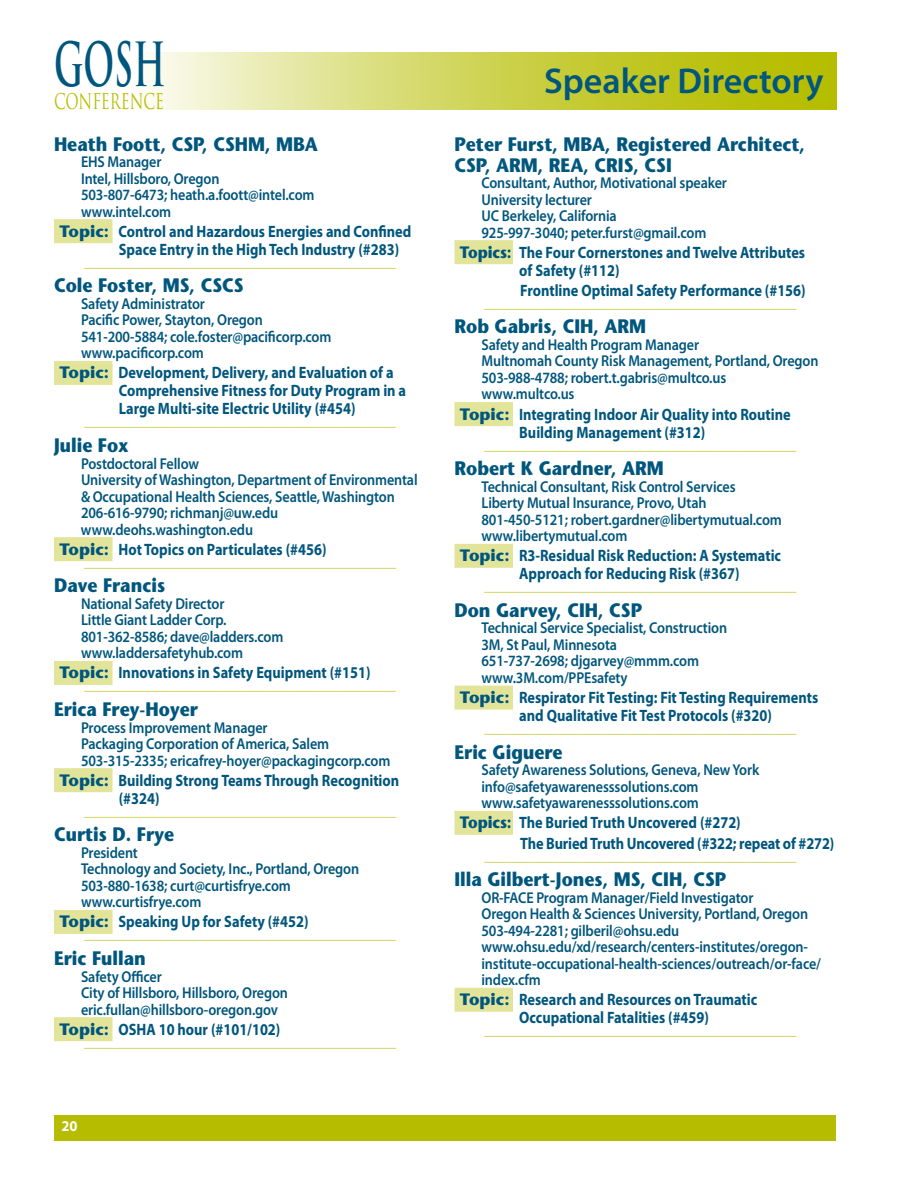
<style>
.page{position:relative;width:918px;height:1188px;background:#fff}
.page>*{position:absolute;margin:0;border:0;box-sizing:border-box;transform-origin:0 0}
.t1{font:700 59.25px "Trajan Pro";color:#00567d;scale:.56 1}
.t2{font:600 36px "Myriad Pro";color:#00567d}
.t3{font:21.15px "Trajan Pro";color:#b6bd00;scale:.69 1}
.t4{font:700 19.5px/21px "Stone Sans";color:#00567d;scale:.9 1}
.t5{font:700 16.5px/18px "Myriad Pro";color:#00567d;scale:.87 1}
.t6{font:600 15.75px/16.5px "Myriad Pro";letter-spacing:-.01em;color:#00567d;scale:.9 1}
.t7{font:700 15px "Myriad Pro";color:#fff}
.t8{font:12px "Book Antiqua";color:#b6bd00}
.s1{font-family:"Stone Sans"}
</style>
<div class="page">
<div style="left:55px;top:1116px;width:781px;height:25px;background:#b6bd00"></div>
<svg style="left:146px;top:52px;width:691px;height:57px"></svg>
<div style="left:54px;top:219px;width:58px;height:24px;background:#e2e599"></div>
<div style="left:54px;top:361px;width:58px;height:24px;background:#e2e599"></div>
<div style="left:54px;top:537px;width:58px;height:24px;background:#e2e599"></div>
<div style="left:54px;top:661px;width:58px;height:24px;background:#e2e599"></div>
<div style="left:54px;top:768px;width:58px;height:24px;background:#e2e599"></div>
<div style="left:54px;top:910px;width:58px;height:24px;background:#e2e599"></div>
<div style="left:54px;top:1017px;width:58px;height:24px;background:#e2e599"></div>
<div style="left:454px;top:240px;width:59px;height:24px;background:#e2e599"></div>
<div style="left:454px;top:402px;width:59px;height:24px;background:#e2e599"></div>
<div style="left:454px;top:544px;width:59px;height:24px;background:#e2e599"></div>
<div style="left:454px;top:686px;width:59px;height:24px;background:#e2e599"></div>
<div style="left:454px;top:811px;width:59px;height:24px;background:#e2e599"></div>
<div style="left:454px;top:988px;width:59px;height:24px;background:#e2e599"></div>
<h1 class="t1" style="left:54px;top:28px;width:201px">GOSH</h1>
<h3 class="t3" style="left:54px;top:88px;width:161px">CONFERENCE</h3>
<p class="t4" style="left:54px;top:133px;width:295px">Heath Foott, CSP, CSHM, MBA</p>
<p class="t6" style="left:81px;top:154px;width:261px">EHS Manager<br>Intel, Hillsboro, Oregon<br>503-807-6473; heath.a.foott@intel.com www.intel.com</p>
<p class="t5" style="left:119px;top:222px;width:338px;text-indent:-59px"><span class="s1">Topic:</span> Control and Hazardous Energies and Confined<br>Space Entry in the High Tech Industry (#283)</p>
<p class="t8" style="left:84px;top:255px;width:313px">____________________________________________________</p>
<p class="t4" style="left:54px;top:275px;width:212px">Cole Foster, MS, CSCS</p>
<p class="t6" style="left:81px;top:296px;width:280px">Safety Administrator<br>Pacific Power, Stayton, Oregon<br>541-200-5884; cole.foster@pacificorp.com www.pacificorp.com</p>
<p class="t5" style="left:119px;top:364px;width:332px;text-indent:-59px"><span class="s1">Topic:</span> Development, Delivery, and Evaluation of a<br>Comprehensive Fitness for Duty Program in a<br>Large Multi-site Electric Utility (#454)</p>
<p class="t8" style="left:84px;top:415px;width:313px">____________________________________________________</p>
<p class="t4" style="left:54px;top:434px;width:84px">Julie Fox</p>
<p class="t6" style="left:81px;top:455px;width:376px">Postdoctoral Fellow<br>University of Washington, Department of Environmental &amp; Occupational Health Sciences, Seattle, Washington 206-616-9790; richmanj@uw.edu www.deohs.washington.edu</p>
<p class="t5" style="left:59px;top:540px;width:309px"><span class="s1">Topic:</span> Hot Topics on Particulates (#456)</p>
<p class="t8" style="left:84px;top:555px;width:313px">____________________________________________________</p>
<p class="t4" style="left:54px;top:575px;width:125px">Dave Francis</p>
<p class="t6" style="left:81px;top:596px;width:226px">National Safety Director<br>Little Giant Ladder Corp.<br>801-362-8586; dave@ladders.com www.laddersafetyhub.com</p>
<p class="t5" style="left:59px;top:664px;width:359px"><span class="s1">Topic:</span> Innovations in Safety Equipment (#151)</p>
<p class="t8" style="left:84px;top:679px;width:313px">____________________________________________________</p>
<p class="t4" style="left:54px;top:698px;width:162px">Erica Frey-Hoyer</p>
<p class="t6" style="left:81px;top:719px;width:345px">Process Improvement Manager<br>Packaging Corporation of America, Salem<br>503-315-2335; ericafrey-hoyer@packagingcorp.com</p>
<p class="t5" style="left:119px;top:771px;width:324px;text-indent:-59px"><span class="s1">Topic:</span> Building Strong Teams Through Recognition (#324)</p>
<p class="t8" style="left:84px;top:804px;width:313px">____________________________________________________</p>
<p class="t4" style="left:54px;top:824px;width:135px">Curtis D. Frye</p>
<p class="t6" style="left:81px;top:845px;width:311px">President<br>Technology and Society, Inc., Portland, Oregon<br>503-880-1638; curt@curtisfrye.com www.curtisfrye.com</p>
<p class="t5" style="left:59px;top:913px;width:288px"><span class="s1">Topic:</span> Speaking Up for Safety (#452)</p>
<p class="t8" style="left:84px;top:928px;width:313px">____________________________________________________</p>
<p class="t4" style="left:54px;top:947px;width:103px">Eric Fullan</p>
<p class="t6" style="left:81px;top:968px;width:231px">Safety Officer<br>City of Hillsboro, Hillsboro, Oregon eric.fullan@hillsboro-oregon.gov</p>
<p class="t5" style="left:59px;top:1020px;width:256px"><span class="s1">Topic:</span> OSHA 10 hour (#101/102)</p>
<p class="t8" style="left:84px;top:1035px;width:313px">____________________________________________________</p>
<p class="t7" style="left:62px;top:1118px;width:18px">20</p>
<h2 class="t2" style="left:544px;top:61px;width:281px">Speaker Directory</h2>
<p class="t4" style="left:454px;top:133px;width:391px">Peter Furst, MBA, Registered Architect,<br>CSP, ARM, REA, CRIS, CSI</p>
<p class="t6" style="left:482px;top:175px;width:274px">Consultant, Author, Motivational speaker<br>University lecturer<br>UC Berkeley, California<br>925-997-3040; peter.furst@gmail.com</p>
<p class="t5" style="left:519px;top:243px;width:330px;text-indent:-59px"><span class="s1">Topics:</span> The Four Cornerstones and Twelve Attributes of Safety (#112)</p>
<p class="t5" style="left:520px;top:282px;width:330px">Frontline Optimal Safety Performance (#156)</p>
<p class="t8" style="left:484px;top:296px;width:313px">____________________________________________________</p>
<p class="t4" style="left:454px;top:316px;width:215px">Rob Gabris, CIH, ARM</p>
<p class="t6" style="left:481px;top:337px;width:376px">Safety and Health Program Manager<br>Multnomah County Risk Management, Portland, Oregon 503-988-4788; robert.t.gabris@multco.us www.multco.us</p>
<p class="t5" style="left:519px;top:405px;width:314px;text-indent:-59px"><span class="s1">Topic:</span> Integrating Indoor Air Quality into Routine<br>Building Management (#312)</p>
<p class="t8" style="left:484px;top:438px;width:313px">____________________________________________________</p>
<p class="t4" style="left:454px;top:458px;width:234px">Robert K Gardner, ARM</p>
<p class="t6" style="left:482px;top:478px;width:335px">Technical Consultant, Risk Control Services Liberty Mutual Insurance, Provo, Utah 801-450-5121; robert.gardner@libertymutual.com www.libertymutual.com</p>
<p class="t5" style="left:519px;top:547px;width:302px;text-indent:-59px"><span class="s1">Topic:</span> R3-Residual Risk Reduction: A Systematic<br>Approach for Reducing Risk (#367)</p>
<p class="t8" style="left:484px;top:580px;width:313px">____________________________________________________</p>
<p class="t4" style="left:454px;top:599px;width:210px">Don Garvey, CIH, CSP</p>
<p class="t6" style="left:482px;top:620px;width:274px">Technical Service Specialist, Construction<br>3M, St Paul, Minnesota<br>651-737-2698; djgarvey@mmm.com www.3M.com/PPEsafety</p>
<p class="t5" style="left:519px;top:689px;width:345px;text-indent:-59px"><span class="s1">Topic:</span> Respirator Fit Testing: Fit Testing Requirements and Qualitative Fit Test Protocols (#320)</p>
<p class="t8" style="left:484px;top:722px;width:313px">____________________________________________________</p>
<p class="t4" style="left:454px;top:741px;width:122px">Eric Giguere</p>
<p class="t6" style="left:482px;top:762px;width:310px">Safety Awareness Solutions, Geneva, New York info@safetyawarenesssolutions.com www.safetyawarenesssolutions.com</p>
<p class="t5" style="left:520px;top:813px;width:363px;line-height:20.1px;text-indent:-60px"><span class="s1">Topics:</span> The Buried Truth Uncovered (#272)<br>The Buried Truth Uncovered (#322; repeat of #272)</p>
<p class="t8" style="left:484px;top:849px;width:313px">____________________________________________________</p>
<p class="t4" style="left:454px;top:868px;width:304px">Illa Gilbert-Jones, MS, CIH, CSP</p>
<p class="t6" style="left:481px;top:889px;width:379px">OR-FACE Program Manager/Field Investigator<br>Oregon Health &amp; Sciences University, Portland, Oregon 503-494-2281; gilberil@ohsu.edu www.ohsu.edu/xd/research/centers-institutes/oregon&shy;institute-occupational-health-sciences/outreach/or-face/ index.cfm</p>
<p class="t5" style="left:519px;top:991px;width:275px;text-indent:-59px"><span class="s1">Topic:</span> Research and Resources on Traumatic<br>Occupational Fatalities (#459)</p>
<p class="t8" style="left:484px;top:1024px;width:313px">____________________________________________________</p>
</div>
